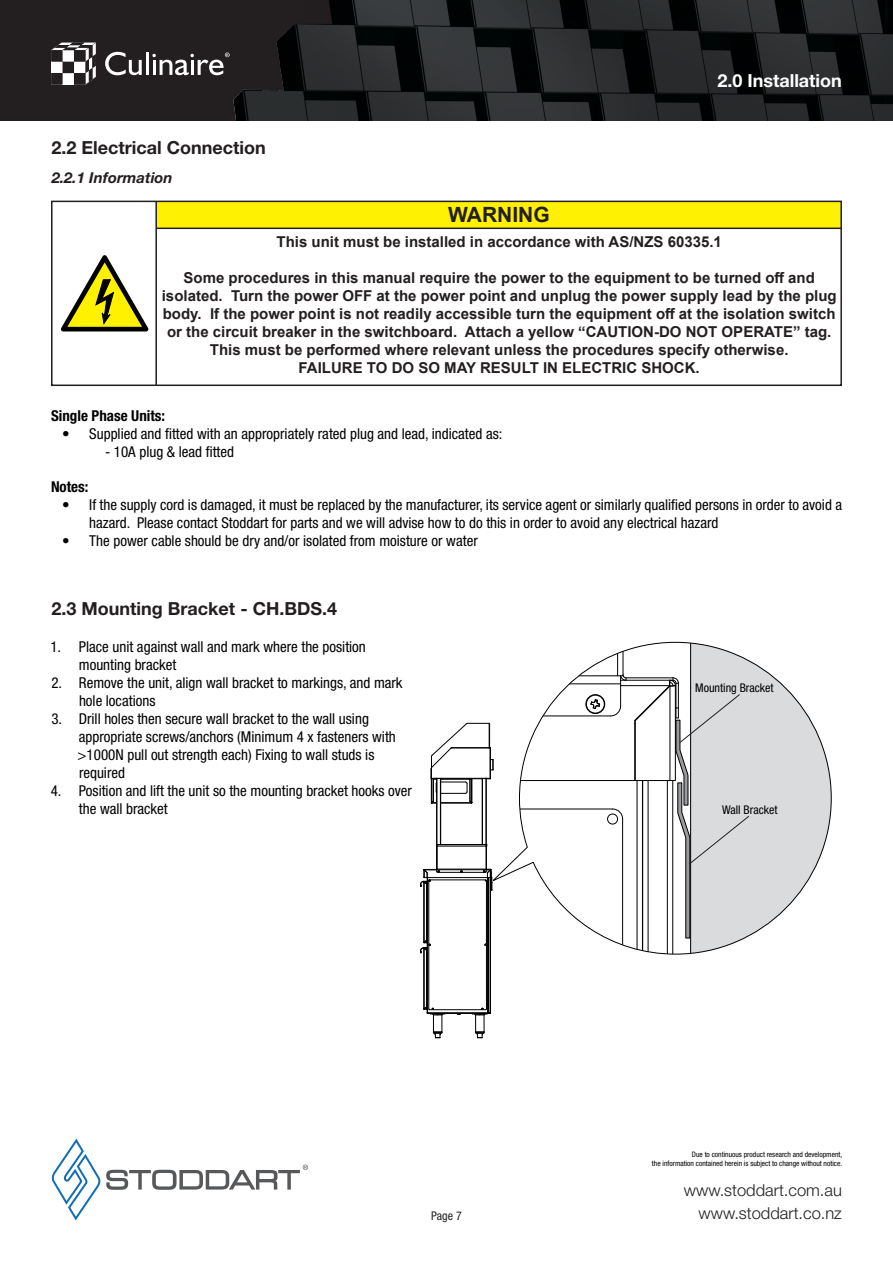
<style>
.page{position:relative;width:893px;height:1263px;background:#fff}
.page>*{position:absolute;margin:0;border:0;box-sizing:border-box;transform-origin:0 0}
.t1{font:700 21px "Arial";color:#231f20}
.Sub_Header_-_JM{font:700 18px "Helvetica Neue LT Pro";color:#231f20}
.Header_non_content{font:700 18px "Helvetica Neue LT Pro";color:#fff}
.t2{font:300 16.5px/22.8px "Helvetica Neue LT Pro";color:#231f20;text-align:right}
.t3{font:condensed 15px/18px "Helvetica Neue LT Pro";color:#000}
.t4{font:700 15px/18px "Arial";color:#231f20;text-align:center}
.t5{font:700 condensed 15px "Helvetica Neue LT Pro";color:#000}
.Sub_Header_Info_-_JM{font:italic 700 15px "Helvetica Neue LT Pro";color:#231f20}
.t6{font:condensed 12px "Helvetica Neue LT Pro";color:#000}
.t7{font:condensed 12px "Helvetica Neue LT Pro";color:#231f20}
.t8{font:condensed 7.5px/9px "Helvetica Neue LT Pro";color:#000;text-align:right}
</style>
<div class="page">
<img style="left:15px;top:0;width:878px;height:120px">
<svg style="left:105px;top:52px;width:37px;height:23px"></svg>
<hr style="left:146px;top:52px;width:3px;height:23px;background:#fff">
<svg style="left:152px;top:53px;width:78px;height:22px"></svg>
<svg style="left:51px;top:43px;width:45px;height:42px"></svg>
<svg style="left:51px;top:1139px;width:257px;height:81px"></svg>
<svg style="left:61px;top:255px;width:87px;height:76px"></svg>
<div style="left:157px;top:201px;width:684px;height:27px;background:#fff101"></div>
<div style="left:51px;top:201px;width:791px;height:185px;border:2px solid #231f20"></div>
<hr style="left:155px;top:201px;width:2px;height:184px;background:#231f20">
<hr style="left:156px;top:228px;width:685px;height:1px;background:#231f20">
<hr style="left:437px;top:872px;width:48px;height:1px;background:#000">
<hr style="left:437px;top:869px;width:49px;height:1px;background:#000">
<hr style="left:486px;top:881px;width:1px;height:128px;background:#000">
<hr style="left:430px;top:1009px;width:56px;height:1px;background:#000">
<hr style="left:430px;top:880px;width:56px;height:1px;background:#000">
<hr style="left:429px;top:881px;width:1px;height:128px;background:#000">
<hr style="left:427px;top:877px;width:60px;height:1px;background:#000">
<hr style="left:424px;top:882px;width:1px;height:60px;background:#000">
<hr style="left:423px;top:882px;width:1px;height:60px;background:#000">
<hr style="left:426px;top:883px;width:1px;height:58px;background:#000">
<hr style="left:426px;top:949px;width:1px;height:58px;background:#000">
<hr style="left:424px;top:948px;width:1px;height:61px;background:#000">
<hr style="left:423px;top:948px;width:1px;height:61px;background:#000">
<svg style="left:420px;top:940px;width:11px;height:13px"></svg>
<hr style="left:436px;top:778px;width:1px;height:91px;background:#000">
<hr style="left:437px;top:844px;width:49px;height:1px;background:#000">
<hr style="left:437px;top:846px;width:49px;height:1px;background:#000">
<hr style="left:428px;top:1012px;width:60px;height:1px;background:#000">
<hr style="left:428px;top:1013px;width:62px;height:1px;background:#000">
<svg style="left:420px;top:845px;width:20px;height:42px"></svg>
<svg style="left:472px;top:1004px;width:19px;height:34px"></svg>
<svg style="left:431px;top:723px;width:58px;height:81px"></svg>
<hr style="left:440px;top:778px;width:1px;height:66px;background:#000">
<hr style="left:437px;top:778px;width:1px;height:91px;background:#000">
<hr style="left:486px;top:778px;width:1px;height:66px;background:#000">
<hr style="left:482px;top:778px;width:1px;height:66px;background:#000">
<hr style="left:490px;top:877px;width:1px;height:136px;background:#000">
<hr style="left:488px;top:877px;width:1px;height:136px;background:#000">
<hr style="left:427px;top:877px;width:1px;height:136px;background:#000">
<svg style="left:483px;top:844px;width:6px;height:47px"></svg>
<hr style="left:487px;top:877px;width:1px;height:136px;background:#000">
<svg style="left:423px;top:1007px;width:23px;height:31px"></svg>
<svg style="left:489px;top:647px;width:343px;height:308px"></svg>
<svg style="left:634px;top:642px;width:197px;height:312px"></svg>
<p class="Sub_Header_-_JM" style="left:52px;top:137px;width:216px">2.2 Electrical Connection</p>
<p class="Sub_Header_Info_-_JM" style="left:52px;top:169px;width:122px">2.2.1 Information</p>
<p class="t1" style="left:448px;top:200px;width:103px">WARNING</p>
<p class="Header_non_content" style="left:717px;top:70px;width:126px">2.0 Installation</p>
<p class="t4" style="left:276px;top:233px;width:447px">This unit must be installed in accordance with AS/NZS 60335.1</p>
<p class="t4" style="left:162px;top:269px;width:676px">Some procedures in this manual require the power to the equipment to be turned off and isolated. Turn the power OFF at the power point and unplug the power supply lead by the plug body. If the power point is not readily accessible turn the equipment off at the isolation switch or the circuit breaker in the switchboard. Attach a yellow “CAUTION-DO NOT OPERATE” tag.<br>This must be performed where relevant unless the procedures specify otherwise.<br>FAILURE TO DO SO MAY RESULT IN ELECTRIC SHOCK.</p>
<p class="t5" style="left:51px;top:407px;width:116px">Single Phase Units:</p>
<p class="t3" style="left:62px;top:425px;width:442px">• Supplied and fitted with an appropriately rated plug and lead, indicated as:</p>
<p class="t3" style="left:105px;top:443px;width:131px">- 10A plug &amp; lead fitted</p>
<p class="t5" style="left:51px;top:478px;width:39px">Notes:</p>
<p class="t3" style="left:89px;top:496px;width:754px;text-indent:-27px">• If the supply cord is damaged, it must be replaced by the manufacturer, its service agent or similarly qualified persons in order to avoid a hazard. Please contact Stoddart for parts and we will advise how to do this in order to avoid any electrical hazard</p>
<p class="t3" style="left:62px;top:532px;width:417px">• The power cable should be dry and/or isolated from moisture or water</p>
<p class="Sub_Header_-_JM" style="left:52px;top:597px;width:287px">2.3 Mounting Bracket - CH.BDS.4</p>
<p class="t3" style="left:79px;top:637px;width:288px;text-indent:-29px">1. Place unit against wall and mark where the position mounting bracket</p>
<p class="t3" style="left:79px;top:673px;width:325px;text-indent:-28px">2. Remove the unit, align wall bracket to markings, and mark hole locations</p>
<p class="t3" style="left:78px;top:709px;width:320px;text-indent:-26px">3. Drill holes then secure wall bracket to the wall using appropriate screws/anchors (Minimum 4 x fasteners with &gt;1000N pull out strength each) Fixing to wall studs is required</p>
<p class="t3" style="left:79px;top:781px;width:335px;text-indent:-28px">4. Position and lift the unit so the mounting bracket hooks over the wall bracket</p>
<p class="t7" style="left:431px;top:1209px;width:32px">Page 7</p>
<p class="t6" style="left:695px;top:681px;width:80px">Mounting Bracket</p>
<p class="t6" style="left:722px;top:802px;width:57px">Wall Bracket</p>
<p class="t8" style="left:652px;top:1150px;width:192px">Due to continuous product research and development,<br>the information contained herein is subject to change without notice.</p>
<p class="t2" style="left:684px;top:1178px;width:160px">www.stoddart.com.au www.stoddart.co.nz</p>
</div>
